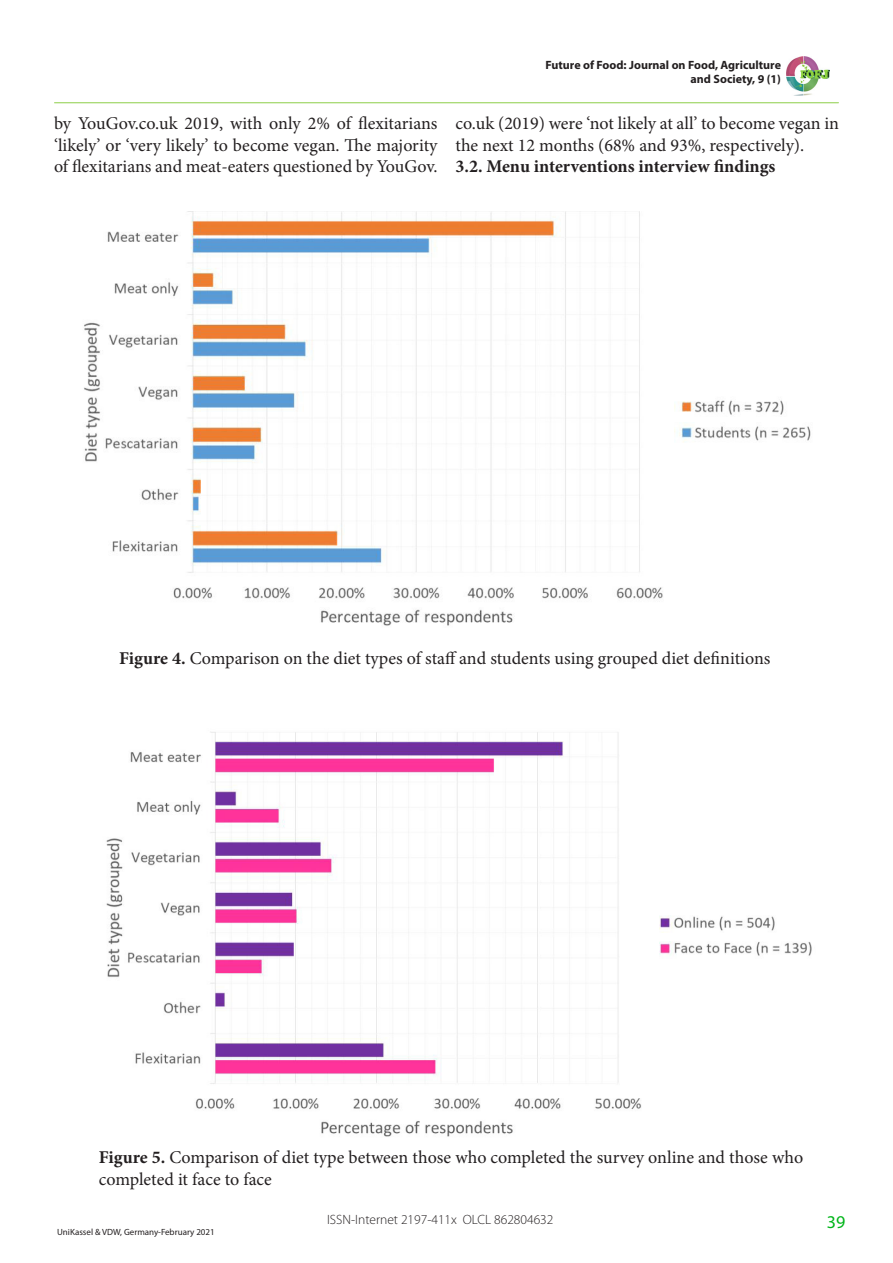
<style>
.page{position:relative;width:893px;height:1263px;background:#fff}
.page>*{position:absolute;margin:0;border:0;box-sizing:border-box;transform-origin:0 0}
.t1{font:18px/21.6px "Minion Pro";color:#231f20}
.t2{font:700 18px "Minion Pro";letter-spacing:-.005em;color:#231f20}
.t3{font:18px "Myriad Pro";color:#00b51a}
.t4{font:300 13.5px "Myriad Pro";color:#231f20}
.t5{font:700 12px/14.4px "Myriad Pro";color:#231f20;text-align:right}
.t6{font:9px "Myriad Pro";color:#231f20}
.s1{font-weight:700}
</style>
<div class="page">
<hr style="left:55px;top:102px;width:783px;height:1px;background:#92d050">
<img style="left:786px;top:56px;width:44px;height:40px">
<img style="left:84px;top:211px;width:727px;height:415px">
<img style="left:106px;top:732px;width:706px;height:405px">
<p class="t5" style="left:545px;top:57px;width:237px">Future of Food: Journal on Food, Agriculture and Society, 9 (1)</p>
<p class="t1" style="left:54px;top:112px;width:385px;text-align:justify">by YouGov.co.uk 2019, with only 2% of flexitarians ‘likely’ or ‘very likely’ to become vegan. The majority of flexitarians and meat-eaters questioned by YouGov.</p>
<p class="t1" style="left:455px;top:112px;width:385px">co.uk (2019) were ‘not likely at all’ to become vegan in the next 12 months (68% and 93%, respectively).</p>
<p class="t2" style="left:455px;top:154px;width:321px">3.2. Menu interventions interview findings</p>
<p class="t1" style="left:119px;top:648px;width:653px"><span class="s1">Figure 4.</span> Comparison on the diet types of staff and students using grouped diet definitions</p>
<p class="t1" style="left:99px;top:1147px;width:706px"><span class="s1">Figure 5.</span> Comparison of diet type between those who completed the survey online and those who completed it face to face</p>
<p class="t6" style="left:57px;top:1226px;width:159px">UniKassel &amp; VDW, Germany-February 2021</p>
<p class="t4" style="left:327px;top:1212px;width:228px">ISSN-Internet 2197-411x OLCL 862804632</p>
<p class="t3" style="left:827px;top:1211px;width:20px">39</p>
</div>
